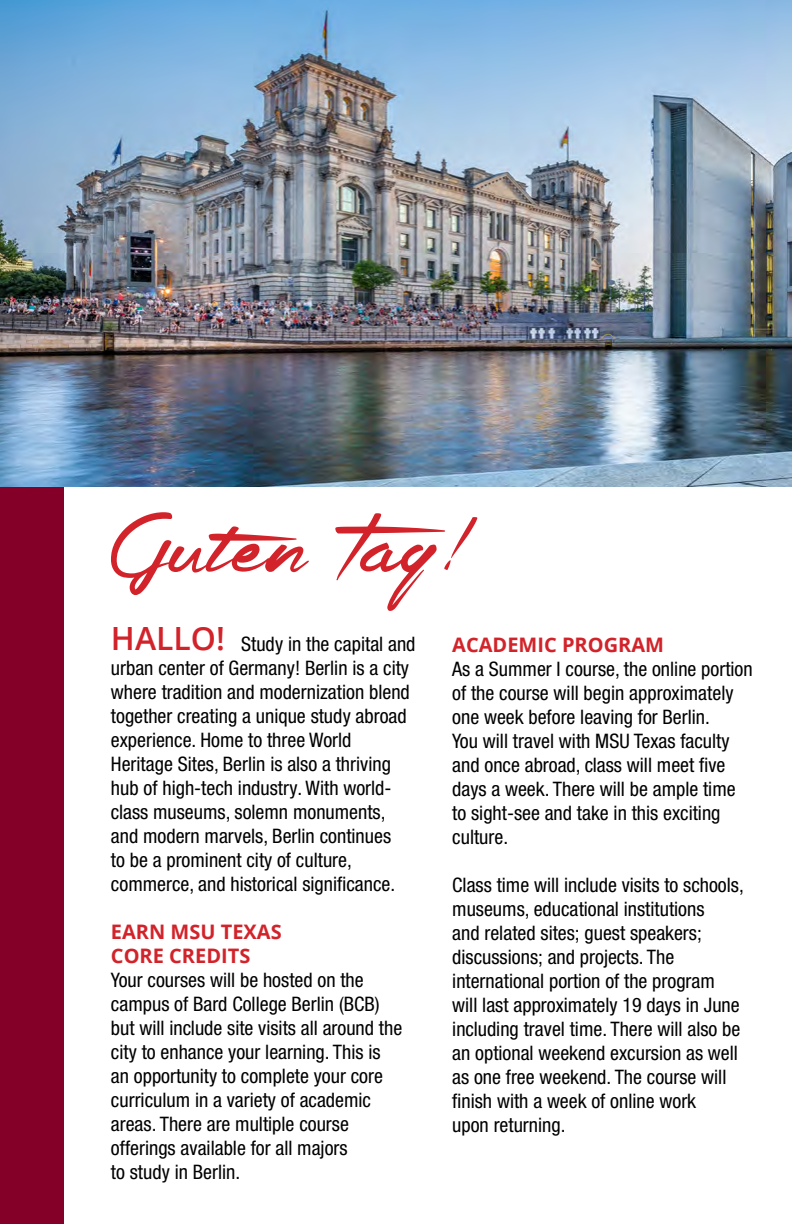
<style>
.page{position:relative;width:792px;height:1224px;background:#fff}
.page>*{position:absolute;margin:0;border:0;box-sizing:border-box;transform-origin:0 0}
.t1{font:600 32px "Open Sans";color:#d2232a}
.t2{font:condensed 20px/24px "Helvetica Neue LT Pro";color:#000}
.t3{font:700 20px/24px "Open Sans";color:#d2232a}
</style>
<div class="page">
<div style="left:0;top:371px;width:63px;height:853px;background:#840029"></div>
<img style="left:0;top:0;width:792px;height:487px">
<svg style="left:111px;top:512px;width:366px;height:99px"></svg>
<p class="t1" style="left:111px;top:616px;width:115px">HALLO!</p>
<p class="t2" style="left:111px;top:632px;width:306px;text-indent:130px">Study in the capital and urban center of Germany! Berlin is a city where tradition and modernization blend together creating a unique study abroad experience. Home to three World Heritage Sites, Berlin is also a thriving hub of high-tech industry. With world&shy;class museums, solemn monuments, and modern marvels, Berlin continues<br>to be a prominent city of culture, commerce, and historical significance.</p>
<p class="t3" style="left:111px;top:919px;width:172px">EARN MSU TEXAS<br>CORE CREDITS</p>
<p class="t2" style="left:111px;top:968px;width:293px">Your courses will be hosted on the campus of Bard College Berlin (BCB) but will include site visits all around the city to enhance your learning. This is an opportunity to complete your core curriculum in a variety of academic areas. There are multiple course offerings available for all majors<br>to study in Berlin.</p>
<p class="t3" style="left:452px;top:632px;width:213px">ACADEMIC PROGRAM</p>
<p class="t2" style="left:452px;top:657px;width:302px">As a Summer I course, the online portion of the course will begin approximately one week before leaving for Berlin.<br>You will travel with MSU Texas faculty and once abroad, class will meet five days a week. There will be ample time to sight-see and take in this exciting culture.</p>
<p class="t2" style="left:452px;top:873px;width:293px">Class time will include visits to schools, museums, educational institutions<br>and related sites; guest speakers; discussions; and projects. The international portion of the program will last approximately 19 days in June including travel time. There will also be an optional weekend excursion as well as one free weekend. The course will finish with a week of online work<br>upon returning.</p>
</div>
